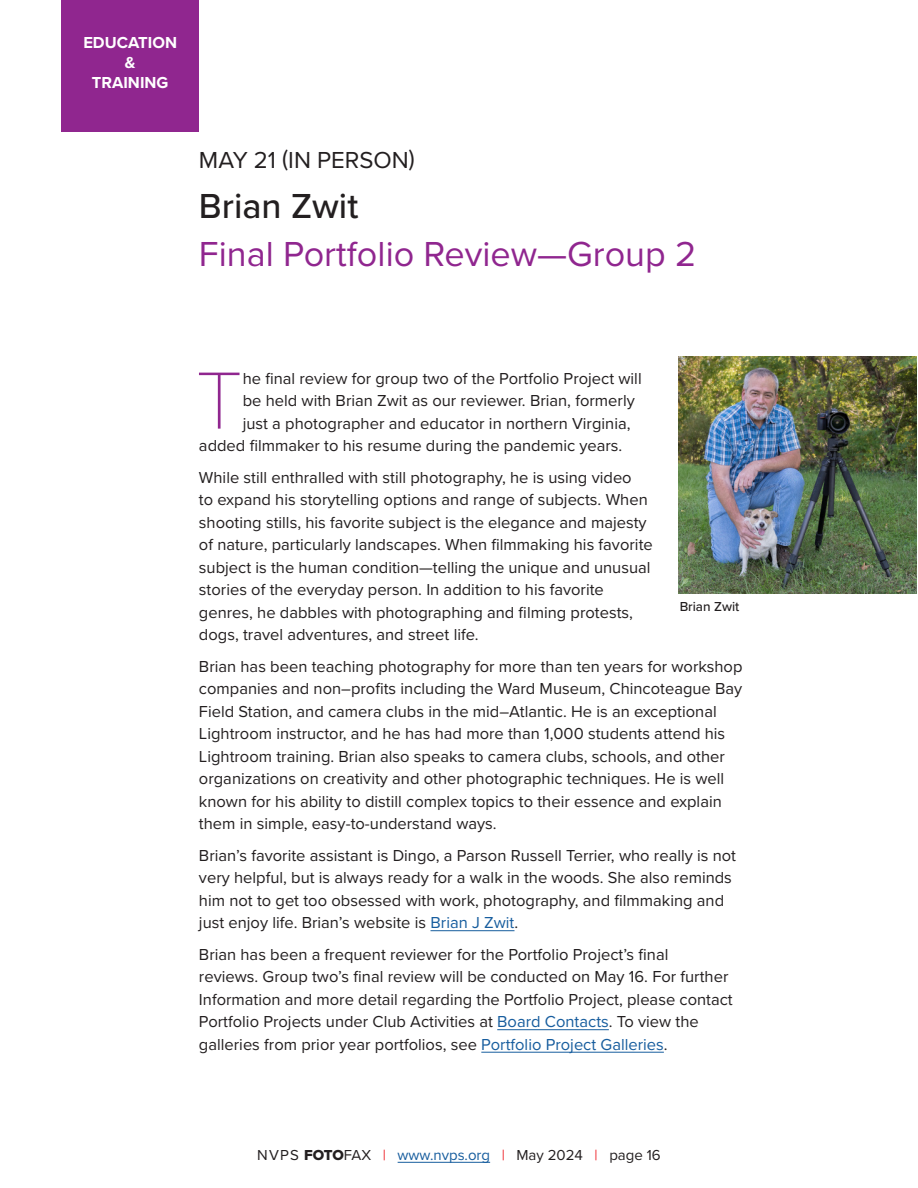
<style>
.page{position:relative;width:918px;height:1188px;background:#fff}
.page>*{position:absolute;margin:0;border:0;box-sizing:border-box;transform-origin:0 0}
.Flush_left__rag_right_text{font:100 84px "Proxima Nova T";color:#90268f}
.Title_of_articles{font:36px "Proxima Nova";color:#90268f}
.Name_of_person_in_article_title{font:500 36px "Proxima Nova";color:#231f20}
.Date_or_speaker_in_article_title{font:24px "Proxima Nova";color:#231f20}
.Flush_left__rag_right_text-2{font:16.5px/22.5px "Proxima Nova";color:#231f20}
.t1{font:700 16.5px/19.8px "Proxima Nova";color:#fff;text-align:center}
.t2{font:15px "Proxima Nova";color:#231f20}
.Captions_Left{font:500 13.5px "Proxima Nova";color:#231f20}
.s1{color:#175d9e}
.s2{font-family:"Proxima Nova Extrabld"}
.s3{color:#ee1d23}
</style>
<div class="page">
<hr style="left:398px;top:1162px;width:92px;height:1px;background:#175d9e">
<div style="left:62px;top:0;width:137px;height:131px;background:#90268f"></div>
<hr style="left:431px;top:930px;width:84px;height:1px;background:#175d9e">
<hr style="left:497px;top:1029px;width:112px;height:1px;background:#175d9e">
<hr style="left:481px;top:1052px;width:183px;height:1px;background:#175d9e">
<img style="left:678px;top:357px;width:239px;height:236px">
<p class="t1" style="left:83px;top:32px;width:95px">EDUCATION &amp;<br>TRAINING</p>
<p class="Date_or_speaker_in_article_title" style="left:199px;top:142px;width:217px">MAY 21 (IN PERSON)</p>
<p class="Name_of_person_in_article_title" style="left:199px;top:179px;width:161px">Brian Zwit</p>
<p class="Title_of_articles" style="left:199px;top:227px;width:499px">Final Portfolio Review—Group 2</p>
<p class="Flush_left__rag_right_text" style="left:196px;top:338px;width:48px">T</p>
<p class="Flush_left__rag_right_text-2" style="left:243px;top:366px;width:401px">he final review for group two of the Portfolio Project will</p>
<p class="Flush_left__rag_right_text-2" style="left:243px;top:389px;width:394px">be held with Brian Zwit as our reviewer. Brian, formerly</p>
<p class="Flush_left__rag_right_text-2" style="left:243px;top:411px;width:389px">just a photographer and educator in northern Virginia,</p>
<p class="Flush_left__rag_right_text-2" style="left:199px;top:434px;width:425px">added filmmaker to his resume during the pandemic years.</p>
<p class="Flush_left__rag_right_text-2" style="left:199px;top:465px;width:455px">While still enthralled with still photography, he is using video<br>to expand his storytelling options and range of subjects. When shooting stills, his favorite subject is the elegance and majesty of nature, particularly landscapes. When filmmaking his favorite subject is the human condition—telling the unique and unusual stories of the everyday person. In addition to his favorite genres, he dabbles with photographing and filming protests, dogs, travel adventures, and street life.</p>
<p class="Flush_left__rag_right_text-2" style="left:199px;top:654px;width:545px">Brian has been teaching photography for more than ten years for workshop companies and non–profits including the Ward Museum, Chincoteague Bay Field Station, and camera clubs in the mid–Atlantic. He is an exceptional Lightroom instructor, and he has had more than 1,000 students attend his Lightroom training. Brian also speaks to camera clubs, schools, and other organizations on creativity and other photographic techniques. He is well known for his ability to distill complex topics to their essence and explain them in simple, easy-to-understand ways.</p>
<p class="Flush_left__rag_right_text-2" style="left:199px;top:843px;width:539px">Brian’s favorite assistant is Dingo, a Parson Russell Terrier, who really is not very helpful, but is always ready for a walk in the woods. She also reminds him not to get too obsessed with work, photography, and filmmaking and just enjoy life. Brian’s website is <span class="s1">Brian J Zwit</span>.</p>
<p class="Flush_left__rag_right_text-2" style="left:199px;top:942px;width:535px">Brian has been a frequent reviewer for the Portfolio Project’s final<br>reviews. Group two’s final review will be conducted on May 16. For further Information and more detail regarding the Portfolio Project, please contact Portfolio Projects under Club Activities at <span class="s1">Board Contacts</span>. To view the galleries from prior year portfolios, see <span class="s1">Portfolio Project Galleries</span>.</p>
<p class="Captions_Left" style="left:680px;top:596px;width:61px">Brian Zwit</p>
<p class="t2" style="left:257px;top:1144px;width:405px">NVPS <span class="s2">FOTO</span>FAX <span class="s3">|</span> <span class="s1">www.nvps.org</span> <span class="s3">|</span> May 2024 <span class="s3">|</span> page 16</p>
</div>
